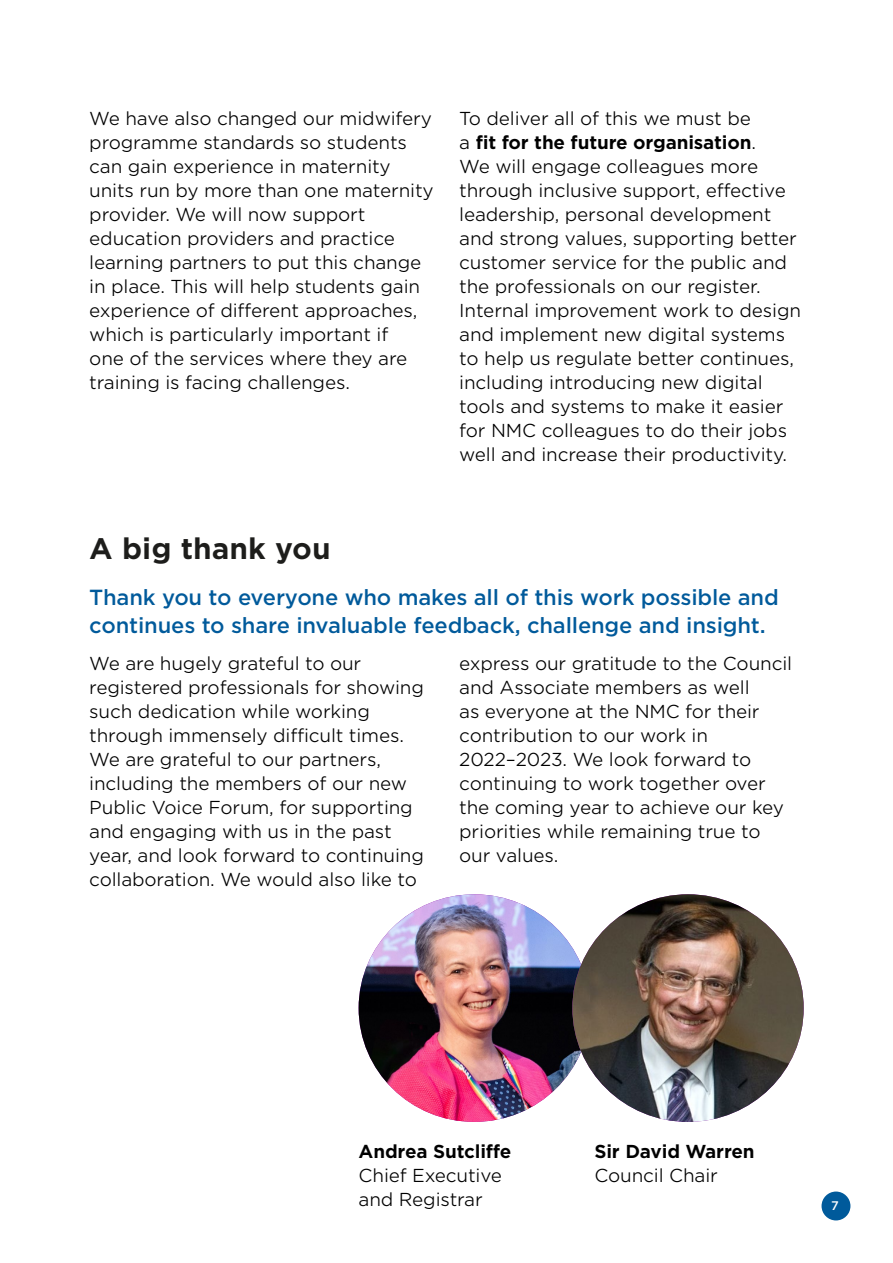
<style>
.page{position:relative;width:893px;height:1263px;background:#fff}
.page>*{position:absolute;margin:0;border:0;box-sizing:border-box;transform-origin:0 0}
.Subhead{font:700 28.5px "Gotham S Sm";color:#1d1d1b}
.Subhead-leadin{font:500 21px/28.5px "Gotham S Sm";letter-spacing:-.01em;color:#005a9b}
.Body_copy_split{font:300 18px/24px "Gotham S Sm";letter-spacing:-.01em;color:#000}
.Body_copy{font:300 18px/24px "Gotham S Sm";letter-spacing:-.01em;color:#000}
.Body_copy-2{font:700 18px/24px "Gotham S Sm";letter-spacing:-.01em;color:#000}
.t1{font:500 12px "Gotham S Sm";color:#fff}
.s1{font-weight:700}
.s2{font-weight:300}
</style>
<div class="page">
<div style="left:821px;top:1191px;width:29px;height:29px;background:#005a9b;border-radius:50%"></div>
<img style="left:359px;top:894px;width:213px;height:228px">
<img style="left:572px;top:894px;width:232px;height:228px">
<p class="Body_copy_split" style="left:89px;top:106px;width:346px">We have also changed our midwifery programme standards so students can gain experience in maternity units run by more than one maternity provider. We will now support education providers and practice learning partners to put this change in place. This will help students gain experience of different approaches, which is particularly important if<br>one of the services where they are training is facing challenges.</p>
<p class="Body_copy_split" style="left:459px;top:106px;width:343px">To deliver all of this we must be<br>a <span class="s1">fit for the future organisation</span>.<br>We will engage colleagues more through inclusive support, effective leadership, personal development and strong values, supporting better customer service for the public and the professionals on our register.<br>Internal improvement work to design and implement new digital systems to help us regulate better continues, including introducing new digital tools and systems to make it easier for NMC colleagues to do their jobs well and increase their productivity.</p>
<h2 class="Subhead" style="left:89px;top:529px;width:243px">A big thank you</h2>
<h3 class="Subhead-leadin" style="left:89px;top:582px;width:691px">Thank you to everyone who makes all of this work possible and continues to share invaluable feedback, challenge and insight.</h3>
<p class="Body_copy_split" style="left:89px;top:651px;width:336px">We are hugely grateful to our registered professionals for showing such dedication while working through immensely difficult times.<br>We are grateful to our partners, including the members of our new Public Voice Forum, for supporting and engaging with us in the past year, and look forward to continuing collaboration. We would also like to</p>
<p class="Body_copy_split" style="left:459px;top:651px;width:334px">express our gratitude to the Council and Associate members as well<br>as everyone at the NMC for their contribution to our work in</p>
<p class="Body_copy_split" style="left:459px;top:747px;width:326px">2022–2023. We look forward to continuing to work together over the coming year to achieve our key priorities while remaining true to our values.</p>
<p class="Body_copy" style="left:359px;top:1139px;width:154px"><span class="s1">Andrea Sutcliffe<br></span>Chief Executive and Registrar</p>
<p class="Body_copy-2" style="left:594px;top:1139px;width:162px">Sir David Warren<br><span class="s2">Council Chair</span></p>
<p class="t1" style="left:831px;top:1198px;width:9px">7</p>
</div>
